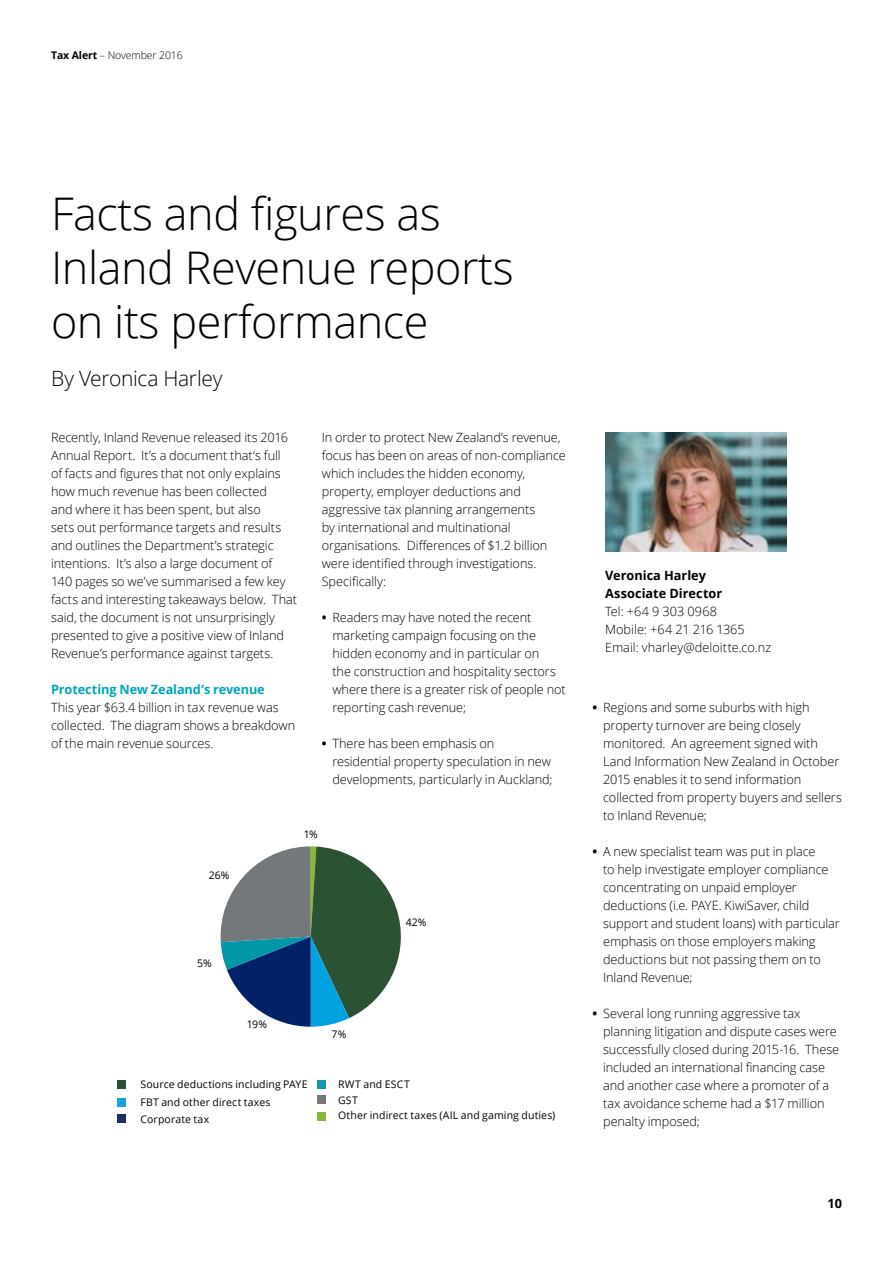
<style>
.page{position:relative;width:893px;height:1263px;background:#fff}
.page>*{position:absolute;margin:0;border:0;box-sizing:border-box;transform-origin:0 0}
.t1{font:300 45px/54px "Open Sans";letter-spacing:-.01em;color:#000}
.t2{font:300 21px "Open Sans";letter-spacing:-.015em;color:#000}
.t3{font:300 12.75px/18px "Open Sans";letter-spacing:-.005em;color:#000}
.t4{font:700 12.75px/18px "Open Sans";color:#000}
.t5{font:700 12.75px "Open Sans";letter-spacing:-.01em;color:#00a5b8}
.t6{font:10.5px/18px "Open Sans";letter-spacing:.01em;color:#000}
.t7{font:300 10.5px "Open Sans";letter-spacing:-.01em;color:#000}
.s1{font-weight:700}
</style>
<div class="page">
<svg style="left:220px;top:846px;width:181px;height:181px"></svg>
<div style="left:117px;top:1080px;width:9px;height:9px;background:#2b5134"></div>
<div style="left:317px;top:1080px;width:8px;height:9px;background:#1798aa"></div>
<div style="left:117px;top:1098px;width:9px;height:9px;background:#15a2dc"></div>
<div style="left:317px;top:1095px;width:8px;height:9px;background:#75797c"></div>
<div style="left:117px;top:1114px;width:9px;height:9px;background:#212c65"></div>
<div style="left:317px;top:1112px;width:8px;height:9px;background:#84b640"></div>
<img style="left:605px;top:432px;width:182px;height:119px">
<p class="t7" style="left:51px;top:48px;width:133px"><span class="s1">Tax Alert</span> – November 2016</p>
<h1 class="t1" style="left:51px;top:185px;width:464px">Facts and figures as<br>Inland Revenue reports on its performance</h1>
<h2 class="t2" style="left:51px;top:364px;width:173px">By Veronica Harley</h2>
<p class="t3" style="left:51px;top:428px;width:248px">Recently, Inland Revenue released its 2016<br>Annual Report. It’s a document that‘s full<br>of facts and figures that not only explains how much revenue has been collected<br>and where it has been spent, but also<br>sets out performance targets and results and outlines the Department’s strategic intentions. It’s also a large document of<br>140 pages so we’ve summarised a few key facts and interesting takeaways below. That said, the document is not unsurprisingly presented to give a positive view of Inland Revenue’s performance against targets.</p>
<p class="t5" style="left:51px;top:680px;width:215px">Protecting New Zealand’s revenue</p>
<p class="t3" style="left:51px;top:698px;width:246px">This year $63.4 billion in tax revenue was collected. The diagram shows a breakdown of the main revenue sources.</p>
<p class="t3" style="left:322px;top:428px;width:246px">In order to protect New Zealand’s revenue, focus has been on areas of non-compliance which includes the hidden economy, property, employer deductions and aggressive tax planning arrangements<br>by international and multinational organisations. Differences of $1.2 billion were identified through investigations.<br>Specifically:</p>
<p class="t3" style="left:332px;top:608px;width:235px;text-indent:-11px"><span class="s1">•</span> Readers may have noted the recent marketing campaign focusing on the hidden economy and in particular on<br>the construction and hospitality sectors where there is a greater risk of people not reporting cash revenue;</p>
<p class="t3" style="left:332px;top:734px;width:222px;text-indent:-11px"><span class="s1">•</span> There has been emphasis on residential property speculation in new developments, particularly in Auckland;</p>
<p class="t6" style="left:209px;top:866px;width:22px">26%</p>
<p class="t6" style="left:197px;top:954px;width:16px">5%</p>
<p class="t6" style="left:304px;top:825px;width:16px">1%</p>
<p class="t6" style="left:406px;top:913px;width:22px">42%</p>
<p class="t6" style="left:247px;top:1014px;width:22px">19%</p>
<p class="t6" style="left:140px;top:1075px;width:169px">Source deductions including PAYE<br>FBT and other direct taxes</p>
<p class="t6" style="left:140px;top:1109px;width:70px">Corporate tax</p>
<p class="t6" style="left:332px;top:1024px;width:16px">7%</p>
<p class="t6" style="left:338px;top:1076px;width:73px;line-height:15.5px">RWT and ESCT<br>GST</p>
<p class="t6" style="left:338px;top:1106px;width:219px">Other indirect taxes (AIL and gaming duties)</p>
<p class="t4" style="left:605px;top:566px;width:119px">Veronica Harley<br>Associate Director</p>
<p class="t3" style="left:605px;top:602px;width:168px">Tel: +64 9 303 0968<br>Mobile: +64 21 216 1365<br>Email: vharley@deloitte.co.nz</p>
<p class="t3" style="left:603px;top:698px;width:240px;text-indent:-11px"><span class="s1">•</span> Regions and some suburbs with high property turnover are being closely monitored. An agreement signed with Land Information New Zealand in October 2015 enables it to send information collected from property buyers and sellers to Inland Revenue;</p>
<p class="t3" style="left:603px;top:842px;width:238px;text-indent:-11px"><span class="s1">•</span> A new specialist team was put in place<br>to help investigate employer compliance concentrating on unpaid employer deductions (i.e. PAYE. KiwiSaver, child support and student loans) with particular emphasis on those employers making deductions but not passing them on to Inland Revenue;</p>
<p class="t3" style="left:603px;top:1004px;width:238px;text-indent:-11px"><span class="s1">•</span> Several long running aggressive tax planning litigation and dispute cases were successfully closed during 2015-16. These included an international financing case and another case where a promoter of a tax avoidance scheme had a $17 million penalty imposed;</p>
<p class="t4" style="left:827px;top:1194px;width:16px">10</p>
</div>
